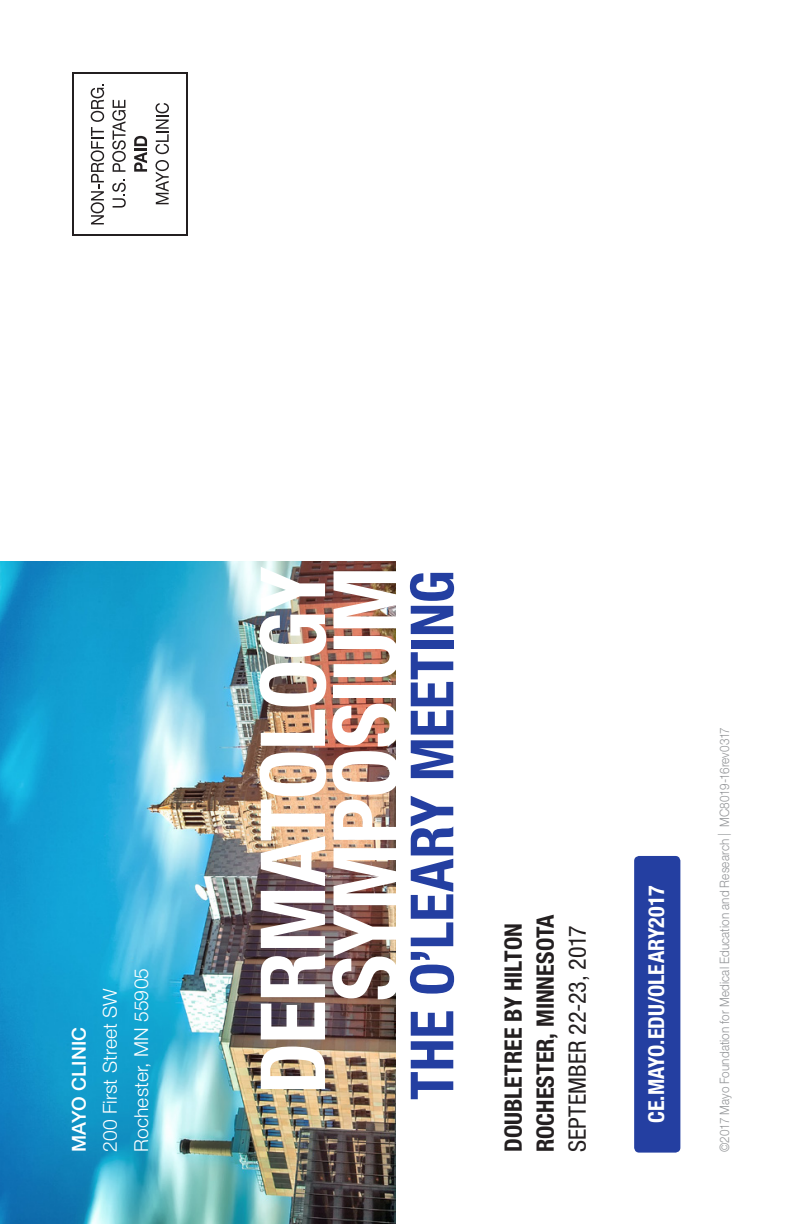
<style>
.page{position:relative;width:792px;height:1224px;background:#fff}
.page>*{position:absolute;margin:0;border:0;box-sizing:border-box;transform-origin:0 0}
.t1{font:700 condensed 90px "Helvetica Neue LT Std";letter-spacing:-.01em;color:#fff}
.t2{font:700 condensed 59.6px "Helvetica Neue LT Std";letter-spacing:-.005em;color:#243fa1}
.T1_TITLE{font:700 condensed 24px/32px "Helvetica Neue LT Std";color:#231f20}
.t3{font:700 condensed 22px "Helvetica Neue LT Std";color:#fff}
.t4{font:300 19.2px "Helvetica Neue LT Std";letter-spacing:.005em;color:#fff}
.t5{font:500 19.2px "Helvetica Neue LT Std";letter-spacing:.01em;color:#fff}
.Copyright_MC_Number{font:300 13px "Helvetica Neue LT Std";letter-spacing:.01em;color:#939598;scale:.9 1}
.s1{font-weight:400}
</style>
<div class="page">
<img style="left:0;top:562px;width:396px;height:662px">
<div style="left:72px;top:72px;width:116px;height:164px;border:2px solid #231f20"></div>
<svg style="left:91px;top:84px;width:13px;height:140px"></svg>
<svg style="left:112px;top:179px;width:14px;height:29px"></svg>
<svg style="left:112px;top:100px;width:14px;height:72px"></svg>
<svg style="left:134px;top:136px;width:13px;height:36px"></svg>
<svg style="left:155px;top:160px;width:14px;height:44px"></svg>
<svg style="left:155px;top:103px;width:14px;height:51px"></svg>
<div style="left:634px;top:856px;width:46px;height:297px;background:#243fa1;border-radius:5px"></div>
<p class="t5" style="left:67px;top:1152px;width:127px;rotate:-90deg">MAYO CLINIC</p>
<p class="t4" style="left:98px;top:1152px;width:165px;rotate:-90deg">200 First Street SW</p>
<p class="t4" style="left:130px;top:1152px;width:186px;rotate:-90deg">Rochester, MN 55905</p>
<p class="t1" style="left:239px;top:1094px;width:529px;rotate:-90deg">DERMATOLOGY</p>
<p class="t2" style="left:396px;top:1100px;width:531px;rotate:-90deg">THE O’LEARY MEETING</p>
<p class="t1" style="left:311px;top:1001px;width:436px;rotate:-90deg">SYMPOSIUM</p>
<p class="T1_TITLE" style="left:497px;top:1152px;width:230px;rotate:-90deg">DOUBLETREE BY HILTON</p>
<p class="T1_TITLE" style="left:529px;top:1152px;width:239px;rotate:-90deg">ROCHESTER, MINNESOTA<br><span class="s1">SEPTEMBER 22-23, 2017</span></p>
<p class="t3" style="left:643px;top:1123px;width:239px;rotate:-90deg">CE.MAYO.EDU/OLEARY2017</p>
<p class="Copyright_MC_Number" style="left:717px;top:1152px;width:474px;rotate:-90deg">©2017 Mayo Foundation for Medical Education and Research | MC8019-16rev0317</p>
</div>
